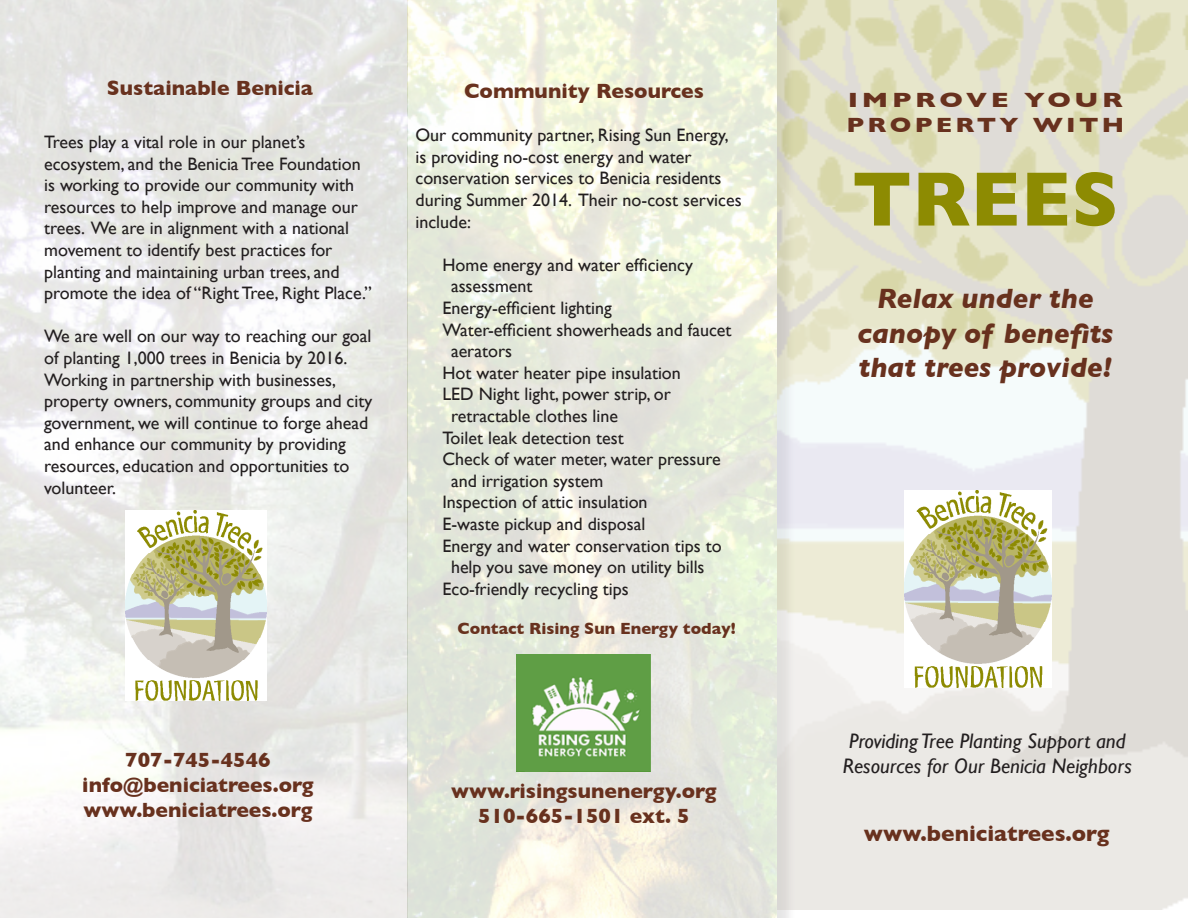
<style>
.page{position:relative;width:1188px;height:918px;background:#fff}
.page>*{position:absolute;margin:0;border:0;box-sizing:border-box;transform-origin:0 0}
.t1{font:700 78px "Gill Sans";color:#8d8b02}
.t2{font:italic 700 28.5px/34.2px "Gill Sans";color:#68311e;text-align:center}
.t3{font:700 22.5px "Gill Sans";color:#68311e}
.t4{font:700 21px "Gill Sans";color:#68311e}
.t5{font:italic 21px/25.2px "Gill Sans";color:#231f20}
.t6{font:700 21px/25.2px "Gill Sans";letter-spacing:.13em;color:#68311e;scale:1.32 1}
.t7{font:18px/21.6px "Gill Sans";color:#231f20}
.t8{font:700 16.5px "Gill Sans";color:#68311e}
</style>
<div class="page">
<img style="left:0;top:0;width:777px;height:918px">
<div style="left:410px;top:3px;width:386px;height:915px;background:#231f20;opacity:.75"></div>
<img style="left:777px;top:0;width:411px;height:909px">
<img style="left:904px;top:490px;width:147px;height:197px">
<img style="left:125px;top:511px;width:142px;height:190px">
<img style="left:516px;top:655px;width:135px;height:117px">
<p class="t4" style="left:107px;top:76px;width:208px">Sustainable Benicia</p>
<p class="t4" style="left:464px;top:79px;width:241px">Community Resources</p>
<p class="t7" style="left:416px;top:124px;width:328px">Our community partner, Rising Sun Energy, is providing no-cost energy and water conservation services to Benicia residents during Summer 2014. Their no-cost services include:</p>
<p class="t7" style="left:442px;top:254px;width:252px">Home energy and water efficiency</p>
<p class="t7" style="left:451px;top:275px;width:83px">assessment</p>
<p class="t7" style="left:442px;top:297px;width:171px">Energy-efficient lighting</p>
<p class="t7" style="left:442px;top:318px;width:291px">Water-efficient showerheads and faucet</p>
<p class="t7" style="left:451px;top:340px;width:63px">aerators</p>
<p class="t7" style="left:442px;top:362px;width:240px">Hot water heater pipe insulation</p>
<p class="t7" style="left:442px;top:383px;width:230px">LED Night light, power strip, or</p>
<p class="t7" style="left:451px;top:405px;width:169px">retractable clothes line</p>
<p class="t7" style="left:442px;top:426px;width:183px">Toilet leak detection test</p>
<p class="t7" style="left:442px;top:448px;width:280px">Check of water meter, water pressure</p>
<p class="t7" style="left:451px;top:470px;width:154px">and irrigation system</p>
<p class="t7" style="left:442px;top:491px;width:207px">Inspection of attic insulation</p>
<p class="t7" style="left:442px;top:513px;width:204px">E-waste pickup and disposal</p>
<p class="t7" style="left:442px;top:534px;width:281px">Energy and water conservation tips to</p>
<p class="t7" style="left:451px;top:556px;width:255px">help you save money on utility bills</p>
<p class="t7" style="left:442px;top:578px;width:188px">Eco-friendly recycling tips</p>
<p class="t8" style="left:458px;top:619px;width:280px">Contact Rising Sun Energy today!</p>
<p class="t7" style="left:44px;top:131px;width:329px">Trees play a vital role in our planet’s ecosystem, and the Benicia Tree Foundation is working to provide our community with resources to help improve and manage our trees. We are in alignment with a national movement to identify best practices for planting and maintaining urban trees, and promote the idea of “Right Tree, Right Place.”</p>
<p class="t7" style="left:44px;top:325px;width:330px">We are well on our way to reaching our goal of planting 1,000 trees in Benicia by 2016.<br>Working in partnership with businesses, property owners, community groups and city government, we will continue to forge ahead and enhance our community by providing resources, education and opportunities to volunteer.</p>
<p class="t4" style="left:125px;top:747px;width:147px">707-745-4546</p>
<p class="t4" style="left:82px;top:773px;width:233px">info@beniciatrees.org</p>
<p class="t4" style="left:83px;top:798px;width:231px">www.beniciatrees.org</p>
<p class="t4" style="left:451px;top:779px;width:267px">www.risingsunenergy.org</p>
<p class="t4" style="left:478px;top:804px;width:213px">510-665-1501 ext. 5</p>
<p class="t6" style="left:846px;top:87px;width:212px">IMPROVE YOUR<br>PROPERTY WITH</p>
<p class="t1" style="left:852px;top:154px;width:268px">TREES</p>
<p class="t2" style="left:858px;top:281px;width:257px">Relax under the canopy of benefits that trees provide!</p>
<p class="t5" style="left:843px;top:728px;width:290px">Providing Tree Planting Support and<br>Resources for Our Benicia Neighbors</p>
<p class="t3" style="left:864px;top:820px;width:247px">www.beniciatrees.org</p>
</div>
